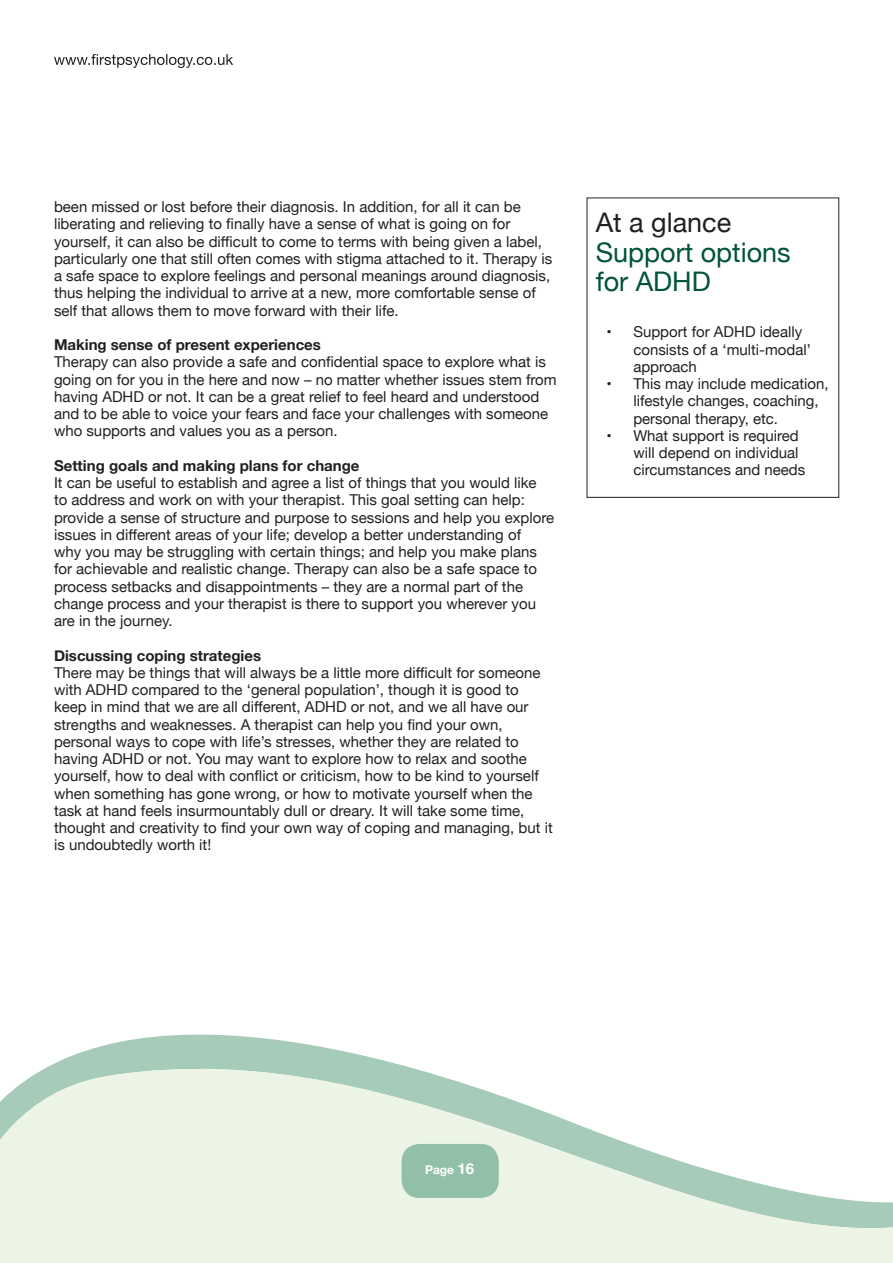
<style>
.page{position:relative;width:893px;height:1263px;background:#fff}
.page>*{position:absolute;margin:0;border:0;box-sizing:border-box;transform-origin:0 0}
.t1{font:27px/29.2px "Helvetica Neue";color:#015436}
.t2{font:27px "Helvetica Neue";color:#231f20}
.t3{font:15px/17.2px "Helvetica Neue";color:#231f20}
.t4{font:700 15px "Helvetica Neue";color:#231f20}
.t5{font:700 12px "Helvetica Neue";color:#fff}
.s1{font-size:15px}
</style>
<div class="page">
<svg style="left:0;top:1034px;width:893px;height:229px;fill:#ebf4e5"></svg>
<div style="left:402px;top:1144px;width:97px;height:54px;background:#92bfa8;border-radius:18px"></div>
<svg style="left:54px;top:54px;width:179px;height:14px"></svg>
<p class="t3" style="left:54px;top:199px;width:500px">been missed or lost before their diagnosis. In addition, for all it can be liberating and relieving to finally have a sense of what is going on for yourself, it can also be difficult to come to terms with being given a label, particularly one that still often comes with stigma attached to it. Therapy is a safe space to explore feelings and personal meanings around diagnosis, thus helping the individual to arrive at a new, more comfortable sense of self that allows them to move forward with their life.</p>
<p class="t4" style="left:54px;top:333px;width:268px">Making sense of present experiences</p>
<p class="t3" style="left:54px;top:354px;width:504px">Therapy can also provide a safe and confidential space to explore what is going on for you in the here and now – no matter whether issues stem from having ADHD or not. It can be a great relief to feel heard and understood and to be able to voice your fears and face your challenges with someone who supports and values you as a person.</p>
<p class="t4" style="left:54px;top:454px;width:307px">Setting goals and making plans for change</p>
<p class="t3" style="left:54px;top:475px;width:502px">It can be useful to establish and agree a list of things that you would like<br>to address and work on with your therapist. This goal setting can help: provide a sense of structure and purpose to sessions and help you explore issues in different areas of your life; develop a better understanding of<br>why you may be struggling with certain things; and help you make plans for achievable and realistic change. Therapy can also be a safe space to process setbacks and disappointments – they are a normal part of the change process and your therapist is there to support you wherever you are in the journey.</p>
<p class="t4" style="left:54px;top:643px;width:209px">Discussing coping strategies</p>
<p class="t3" style="left:54px;top:665px;width:500px">There may be things that will always be a little more difficult for someone with ADHD compared to the ‘general population’, though it is good to keep in mind that we are all different, ADHD or not, and we all have our strengths and weaknesses. A therapist can help you find your own, personal ways to cope with life’s stresses, whether they are related to having ADHD or not. You may want to explore how to relax and soothe yourself, how to deal with conflict or criticism, how to be kind to yourself when something has gone wrong, or how to motivate yourself when the task at hand feels insurmountably dull or dreary. It will take some time, thought and creativity to find your own way of coping and managing, but it is undoubtedly worth it!</p>
<h1 class="t2" style="left:596px;top:203px;width:137px">At a glance</h1>
<h1 class="t1" style="left:596px;top:239px;width:197px">Support options for ADHD</h1>
<p class="t3" style="left:633px;top:324px;width:179px;text-indent:-27px">• Support for ADHD ideally consists of a ‘multi-modal’ approach</p>
<p class="t3" style="left:633px;top:376px;width:197px;text-indent:-27px">• This may include medication, lifestyle changes, coaching, personal therapy, etc.</p>
<p class="t3" style="left:633px;top:428px;width:174px;text-indent:-27px">• What support is required will depend on individual circumstances and needs</p>
<p class="t5" style="left:425px;top:1160px;width:51px">Page <span class="s1">16</span></p>
</div>
